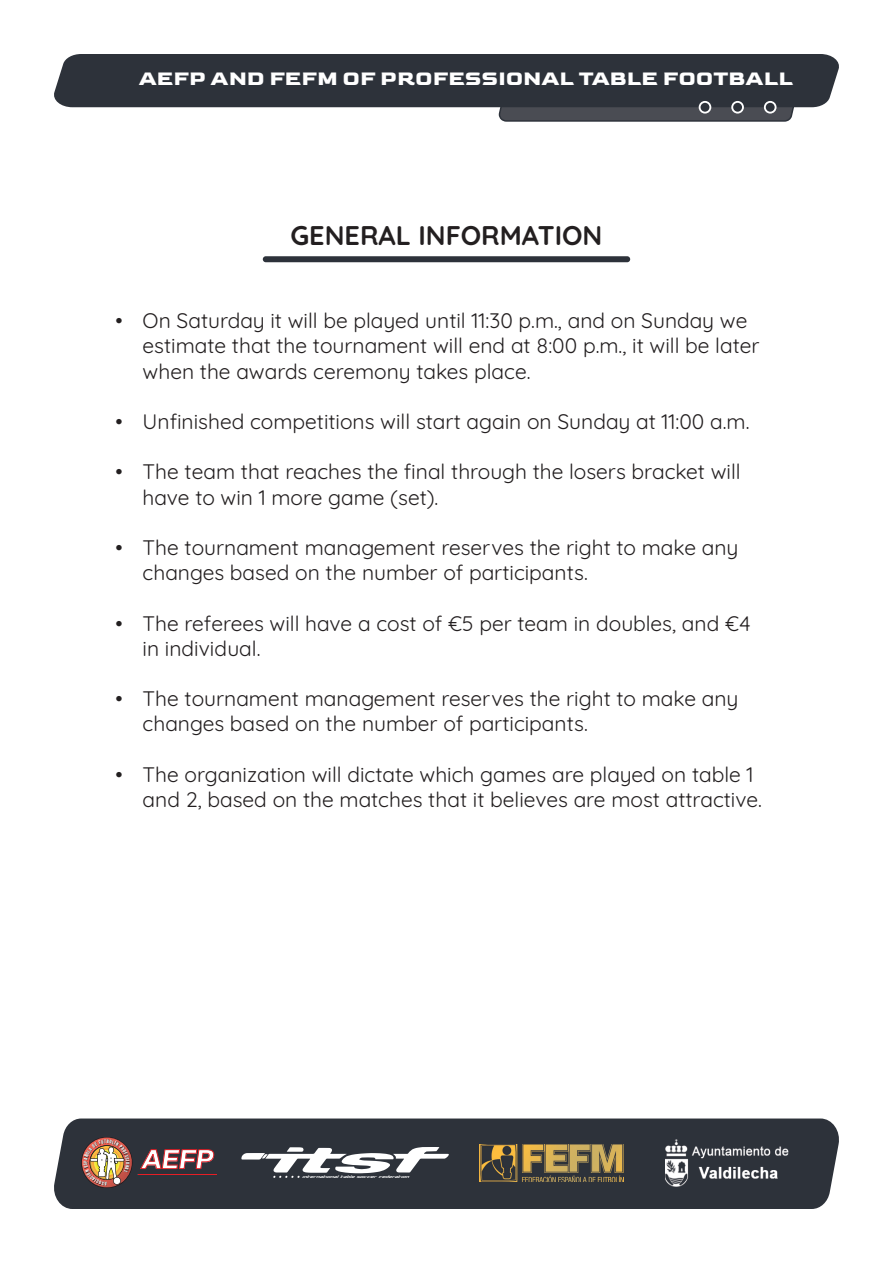
<style>
.page{position:relative;width:893px;height:1263px;background:#fff}
.page>*{position:absolute;margin:0;border:0;box-sizing:border-box;transform-origin:0 0}
.t1{font:700 27px "Quicksand";color:#231f20}
.t2{font:italic 800 27px "Halenoir Text";color:#fff}
.t3{font:21px/25.2px "Quicksand";color:#231f20}
.t4{font:700 21px "Goldman";color:#fff}
.t5{font:italic condensed 5.25px "Concielian";color:#fff}
</style>
<div class="page">
<div style="left:54px;top:1118px;width:785px;height:91px;background:#2d323a"></div>
<img style="left:479px;top:1144px;width:144px;height:38px">
<img style="left:665px;top:1134px;width:127px;height:57px">
<img style="left:78px;top:1137px;width:57px;height:51px">
<svg style="left:140px;top:1149px;width:74px;height:20px"></svg>
<hr style="left:138px;top:1173px;width:78px;height:1px;background:#e71d24">
<svg style="left:241px;top:1146px;width:208px;height:32px"></svg>
<div style="left:263px;top:256px;width:367px;height:6px;background:#2d323a;border-radius:3px"></div>
<svg style="left:54px;top:54px;width:785px;height:68px;background:#4f5359"></svg>
<svg style="left:81px;top:1137px;width:51px;height:51px;background:#a2745f"></svg>
<p class="t4" style="left:139px;top:66px;width:655px">AEFP AND FEFM OF PROFESSIONAL TABLE FOOTBALL</p>
<p class="t1" style="left:290px;top:215px;width:313px">GENERAL INFORMATION</p>
<p class="t3" style="left:143px;top:306px;width:618px;text-indent:-27px">• On Saturday it will be played until 11:30 p.m., and on Sunday we estimate that the tournament will end at 8:00 p.m., it will be later when the awards ceremony takes place.</p>
<p class="t3" style="left:116px;top:407px;width:635px">• Unfinished competitions will start again on Sunday at 11:00 a.m.</p>
<p class="t3" style="left:143px;top:457px;width:600px;text-indent:-27px">• The team that reaches the final through the losers bracket will have to win 1 more game (set).</p>
<p class="t3" style="left:143px;top:533px;width:597px;text-indent:-27px">• The tournament management reserves the right to make any changes based on the number of participants.</p>
<p class="t3" style="left:143px;top:608px;width:610px;text-indent:-27px">• The referees will have a cost of €5 per team in doubles, and €4 in individual.</p>
<p class="t3" style="left:143px;top:684px;width:597px;text-indent:-27px">• The tournament management reserves the right to make any changes based on the number of participants.</p>
<p class="t3" style="left:143px;top:759px;width:621px;text-indent:-27px">• The organization will dictate which games are played on table 1 and 2, based on the matches that it believes are most attractive.</p>
<p class="t2" style="left:141px;top:1142px;width:74px">AEFP</p>
<p class="t5" style="left:302px;top:1174px;width:108px">international table soccer federation</p>
</div>
